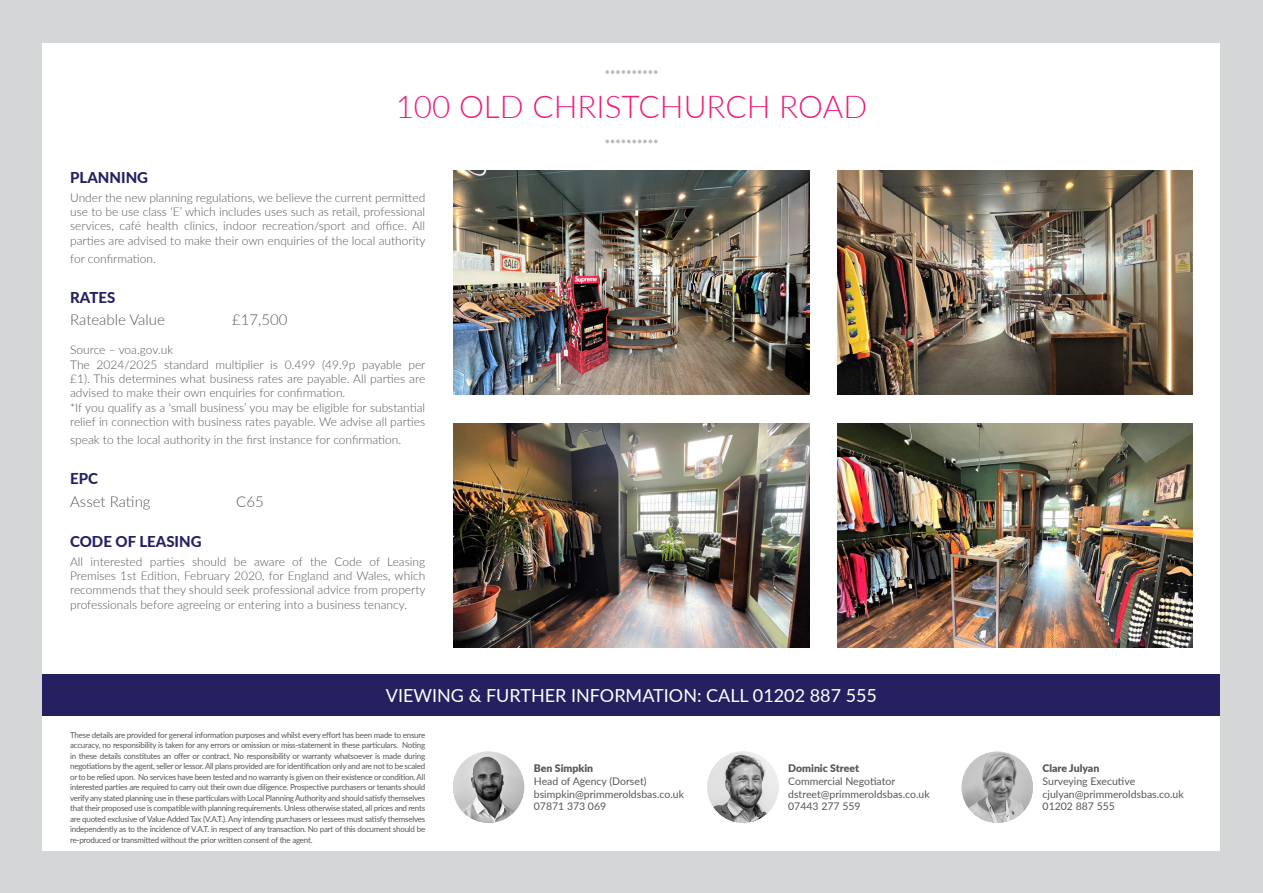
<style>
.page{position:relative;width:1263px;height:893px;background:#d5d6d8}
.page>*{position:absolute;margin:0;border:0;box-sizing:border-box;transform-origin:0 0}
.t1{font:300 31.5px "Lato";color:#ee1e7b}
.t2{font:18px "Lato";color:#fff}
.t3{font:300 15px "Lato";color:#57585a}
.t4{font:800 15px "Lato";color:#252161}
.t5{font:300 12px/14.4px "Lato";color:#57585a;text-align:justify}
.t6{font:10.5px "Lato";color:#57585a}
.t7{font:900 10.5px "Lato";color:#57585a}
.t8{font:8.25px/10.5px "Lato";letter-spacing:-.03em;color:#57585a;text-align:justify}
</style>
<div class="page">
<div style="left:43px;top:43px;width:1177px;height:807px;background:#fff"></div>
<div style="left:43px;top:675px;width:1177px;height:41px;background:#252161"></div>
<svg style="left:605px;top:140px;width:53px;height:3px"></svg>
<svg style="left:605px;top:70px;width:53px;height:4px"></svg>
<img style="left:838px;top:171px;width:355px;height:223px">
<img style="left:838px;top:424px;width:355px;height:223px">
<img style="left:962px;top:752px;width:71px;height:71px;border-radius:36px">
<img style="left:707px;top:751px;width:72px;height:72px;border-radius:36px">
<img style="left:453px;top:751px;width:71px;height:72px;border-radius:36px">
<img style="left:454px;top:171px;width:355px;height:223px">
<img style="left:454px;top:424px;width:355px;height:223px">
<p class="t1" style="left:396px;top:85px;width:473px">100 OLD CHRISTCHURCH ROAD</p>
<p class="t4" style="left:70px;top:166px;width:79px">PLANNING</p>
<p class="t5" style="left:70px;top:190px;width:357px">Under the new planning regulations, we believe the current permitted use to be use class ‘E’ which includes uses such as retail, professional services, café health clinics, indoor recreation/sport and office. All parties are advised to make their own enquiries of the local authority</p>
<p class="t5" style="left:70px;top:251px;width:87px">for confirmation.</p>
<p class="t4" style="left:70px;top:286px;width:47px">RATES</p>
<p class="t3" style="left:70px;top:310px;width:96px">Rateable Value</p>
<p class="t3" style="left:232px;top:310px;width:57px">£17,500</p>
<p class="t5" style="left:70px;top:342px;width:105px">Source – voa.gov.uk</p>
<p class="t5" style="left:70px;top:357px;width:357px">The 2024/2025 standard multiplier is 0.499 (49.9p payable per £1). This determines what business rates are payable. All parties are advised to make their own enquiries for confirmation.</p>
<p class="t5" style="left:70px;top:400px;width:357px">*If you qualify as a ‘small business’ you may be eligible for substantial relief in connection with business rates payable. We advise all parties</p>
<p class="t5" style="left:70px;top:432px;width:333px">speak to the local authority in the first instance for confirmation.</p>
<p class="t4" style="left:70px;top:468px;width:29px">EPC</p>
<p class="t3" style="left:70px;top:491px;width:82px">Asset Rating</p>
<p class="t3" style="left:236px;top:491px;width:29px">C65</p>
<p class="t4" style="left:70px;top:530px;width:133px">CODE OF LEASING</p>
<p class="t5" style="left:70px;top:554px;width:357px">All interested parties should be aware of the Code of Leasing Premises 1st Edition, February 2020, for England and Wales, which recommends that they should seek professional advice from property professionals before agreeing or entering into a business tenancy.</p>
<p class="t2" style="left:386px;top:682px;width:493px">VIEWING &amp; FURTHER INFORMATION: CALL 01202 887 555</p>
<p class="t8" style="left:70px;top:729px;width:357px">These details are provided for general information purposes and whilst every effort has been made to ensure accuracy, no responsibility is taken for any errors or omission or miss-statement in these particulars. Noting in these details constitutes an offer or contract. No responsibility or warranty whatsoever is made during negotiations by the agent, seller or lessor. All plans provided are for identification only and are not to be scaled or to be relied upon. No services have been tested and no warranty is given on their existence or condition. All interested parties are required to carry out their own due diligence. Prospective purchasers or tenants should verify any stated planning use in these particulars with Local Planning Authority and should satisfy themselves that their proposed use is compatible with planning requirements. Unless otherwise stated, all prices and rents are quoted exclusive of Value Added Tax (V.A.T.). Any intending purchasers or lessees must satisfy themselves independently as to the incidence of V.A.T. in respect of any transaction. No part of this document should be re-produced or transmitted without the prior written consent of the agent.</p>
<p class="t7" style="left:534px;top:761px;width:61px">Ben Simpkin</p>
<p class="t6" style="left:534px;top:774px;width:114px">Head of Agency (Dorset)</p>
<p class="t6" style="left:534px;top:786px;width:152px">bsimpkin@primmeroldsbas.co.uk</p>
<p class="t6" style="left:534px;top:799px;width:74px">07871 373 069</p>
<p class="t7" style="left:788px;top:761px;width:72px">Dominic Street</p>
<p class="t6" style="left:788px;top:774px;width:108px">Commercial Negotiator</p>
<p class="t6" style="left:788px;top:786px;width:143px">dstreet@primmeroldsbas.co.uk</p>
<p class="t6" style="left:788px;top:799px;width:74px">07443 277 559</p>
<p class="t7" style="left:1042px;top:761px;width:58px">Clare Julyan</p>
<p class="t6" style="left:1042px;top:774px;width:94px">Surveying Executive</p>
<p class="t6" style="left:1042px;top:786px;width:143px">cjulyan@primmeroldsbas.co.uk</p>
<p class="t6" style="left:1042px;top:799px;width:74px">01202 887 555</p>
</div>
